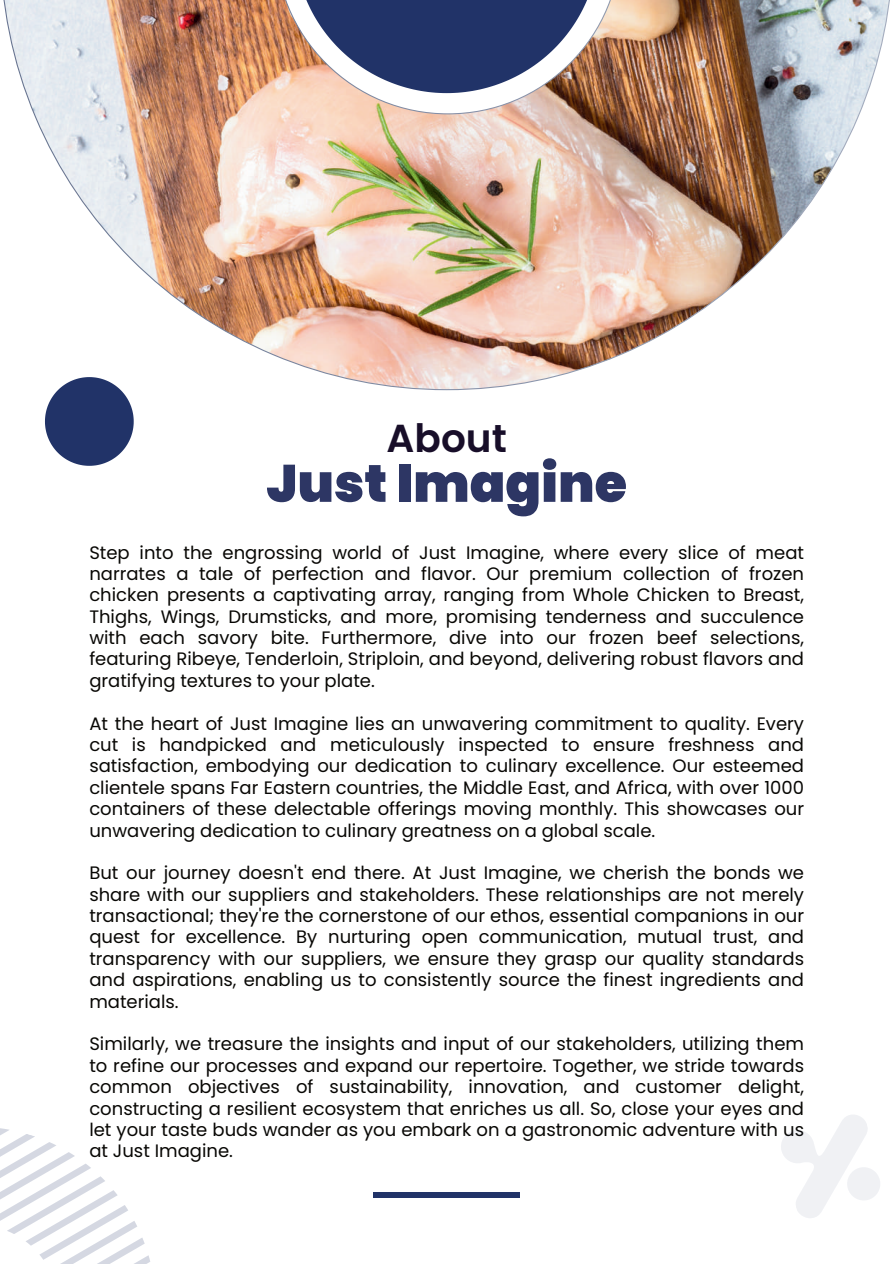
<style>
.page{position:relative;width:893px;height:1264px;background:#fff}
.page>*{position:absolute;margin:0;border:0;box-sizing:border-box;transform-origin:0 0}
.t1{font:900 52.5px "Poppins";color:#2d3664}
.t2{font:600 39px "Poppins";color:#180e29}
.t3{font:18px/21.3px "Poppins";color:#080704;text-align:justify}
</style>
<div class="page">
<img style="left:3px;top:0;width:887px;height:390px">
<svg style="left:294px;top:0;width:305px;height:93px"></svg>
<div style="left:373px;top:1192px;width:147px;height:5px;background:#213368"></div>
<svg style="left:781px;top:1115px;width:99px;height:103px"></svg>
<svg style="left:0;top:1128px;width:150px;height:135px"></svg>
<svg style="left:45px;top:377px;width:89px;height:89px"></svg>
<h2 class="t2" style="left:386px;top:415px;width:122px">About</h2>
<h1 class="t1" style="left:266px;top:453px;width:362px">Just Imagine</h1>
<p class="t3" style="left:89px;top:541px;width:716px">Step into the engrossing world of Just Imagine, where every slice of meat narrates a tale of perfection and flavor. Our premium collection of frozen chicken presents a captivating array, ranging from Whole Chicken to Breast, Thighs, Wings, Drumsticks, and more, promising tenderness and succulence with each savory bite. Furthermore, dive into our frozen beef selections, featuring Ribeye, Tenderloin, Striploin, and beyond, delivering robust flavors and gratifying textures to your plate.</p>
<p class="t3" style="left:89px;top:712px;width:716px">At the heart of Just Imagine lies an unwavering commitment to quality. Every cut is handpicked and meticulously inspected to ensure freshness and satisfaction, embodying our dedication to culinary excellence. Our esteemed clientele spans Far Eastern countries, the Middle East, and Africa, with over 1000 containers of these delectable offerings moving monthly. This showcases our unwavering dedication to culinary greatness on a global scale.</p>
<p class="t3" style="left:89px;top:862px;width:716px">But our journey doesn't end there. At Just Imagine, we cherish the bonds we share with our suppliers and stakeholders. These relationships are not merely transactional; they're the cornerstone of our ethos, essential companions in our quest for excellence. By nurturing open communication, mutual trust, and transparency with our suppliers, we ensure they grasp our quality standards and aspirations, enabling us to consistently source the finest ingredients and materials.</p>
<p class="t3" style="left:89px;top:1033px;width:716px">Similarly, we treasure the insights and input of our stakeholders, utilizing them to refine our processes and expand our repertoire. Together, we stride towards common objectives of sustainability, innovation, and customer delight, constructing a resilient ecosystem that enriches us all. So, close your eyes and let your taste buds wander as you embark on a gastronomic adventure with us at Just Imagine.</p>
</div>
